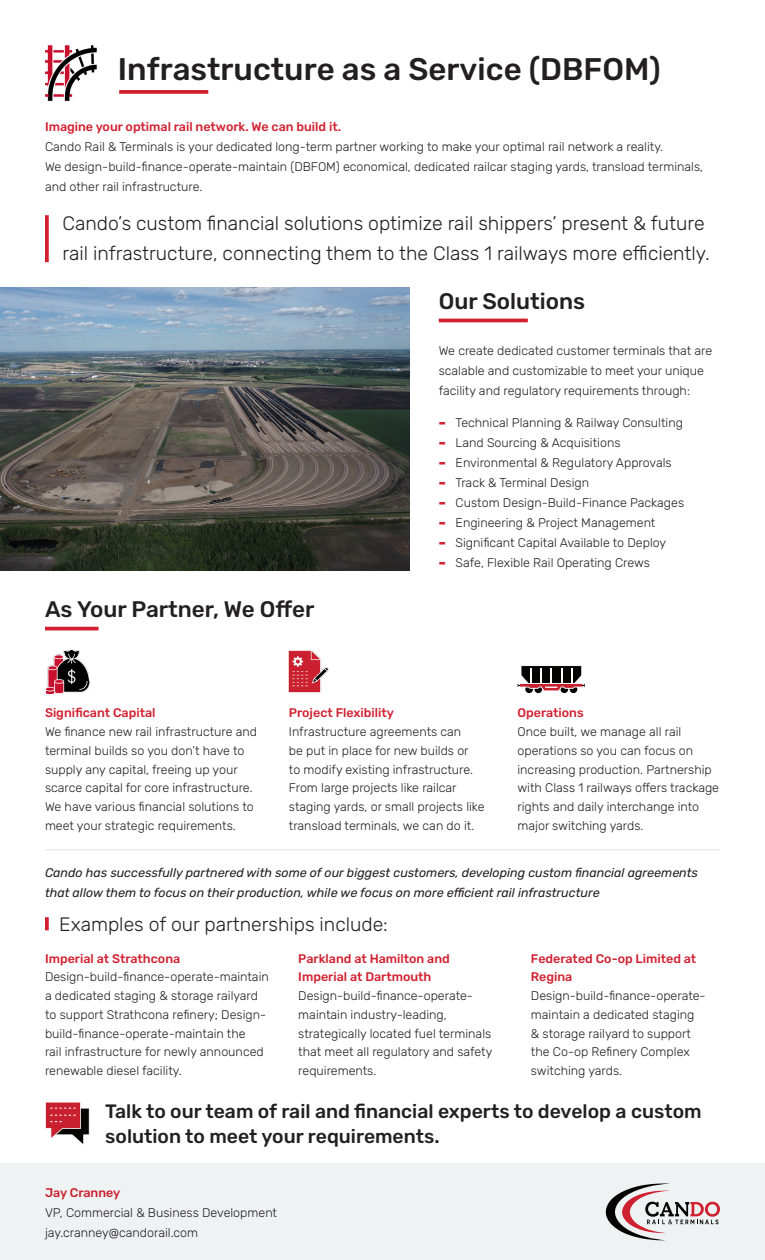
<style>
.page{position:relative;width:765px;height:1260px;background:#fff}
.page>*{position:absolute;margin:0;border:0;box-sizing:border-box;transform-origin:0 0}
.t1{font:500 31.25px "Rubik";color:#231f20}
.t2{font:500 22.5px "Rubik";color:#231f20}
.t3{font:300 19.38px/30px "Rubik";color:#231f20}
.t4{font:500 19.38px/25px "Rubik";color:#231f20}
.t5{font:300 12.5px/18.8px "Rubik";color:#231f20}
.t6{font:italic 12.5px/20px "Rubik";color:#231f20}
.s1{font-weight:500;color:#d22030}
.s2{font-weight:500;color:#c9202e}
</style>
<div class="page">
<img style="left:0;top:288px;width:410px;height:282px">
<svg style="left:119px;top:90px;width:89px;height:4px"></svg>
<hr style="left:439px;top:319px;width:89px;height:3px;background:#d22030">
<hr style="left:45px;top:627px;width:54px;height:3px;background:#d22030">
<svg style="left:45px;top:215px;width:4px;height:47px"></svg>
<img style="left:289px;top:650px;width:39px;height:43px">
<img style="left:45px;top:45px;width:52px;height:56px">
<img style="left:45px;top:650px;width:45px;height:43px">
<svg style="left:45px;top:1103px;width:45px;height:42px"></svg>
<div style="left:0;top:1164px;width:765px;height:96px;background:#eff2f3"></div>
<svg style="left:606px;top:1183px;width:114px;height:57px"></svg>
<div style="left:570px;top:685px;width:7px;height:8px;background:#040503;border-radius:50%"></div>
<svg style="left:517px;top:665px;width:68px;height:26px"></svg>
<svg style="left:45px;top:917px;width:4px;height:13px"></svg>
<hr style="left:45px;top:849px;width:675px;height:1px;background:#040503">
<p class="t1" style="left:118px;top:52px;width:544px">Infrastructure as a Service (DBFOM)</p>
<p class="t5" style="left:45px;top:117px;width:660px;line-height:20px"><span class="s1">Imagine your optimal rail network. We can build it.<br></span>Cando Rail &amp; Terminals is your dedicated long-term partner working to make your optimal rail network a reality.<br>We design-build-finance-operate-maintain (DBFOM) economical, dedicated railcar staging yards, transload terminals, and other rail infrastructure.</p>
<p class="t3" style="left:63px;top:209px;width:649px">Cando’s custom financial solutions optimize rail shippers’ present &amp; future rail infrastructure, connecting them to the Class 1 railways more efficiently.</p>
<p class="t2" style="left:439px;top:289px;width:148px">Our Solutions</p>
<p class="t2" style="left:45px;top:597px;width:271px">As Your Partner, We Offer</p>
<p class="t5" style="left:439px;top:341px;width:275px;line-height:20px">We create dedicated customer terminals that are scalable and customizable to meet your unique facility and regulatory requirements through:</p>
<p class="t5" style="left:456px;top:413px;width:229px">Technical Planning &amp; Railway Consulting</p>
<p class="t5" style="left:456px;top:433px;width:166px">Land Sourcing &amp; Acquisitions</p>
<p class="t5" style="left:456px;top:453px;width:218px">Environmental &amp; Regulatory Approvals</p>
<p class="t5" style="left:456px;top:473px;width:135px">Track &amp; Terminal Design</p>
<p class="t5" style="left:456px;top:493px;width:230px">Custom Design-Build-Finance Packages</p>
<p class="t5" style="left:456px;top:513px;width:201px">Engineering &amp; Project Management</p>
<p class="t5" style="left:456px;top:533px;width:212px">Significant Capital Available to Deploy</p>
<p class="t5" style="left:456px;top:553px;width:196px">Safe, Flexible Rail Operating Crews</p>
<p class="t5" style="left:45px;top:704px;width:214px"><span class="s1">Significant Capital<br></span>We finance new rail infrastructure and terminal builds so you don’t have to supply any capital, freeing up your scarce capital for core infrastructure.<br>We have various financial solutions to meet your strategic requirements.</p>
<p class="t5" style="left:517px;top:704px;width:203px"><span class="s1">Operations<br></span>Once built, we manage all rail operations so you can focus on increasing production. Partnership with Class 1 railways offers trackage rights and daily interchange into major switching yards.</p>
<p class="t5" style="left:289px;top:704px;width:197px"><span class="s1">Project Flexibility<br></span>Infrastructure agreements can<br>be put in place for new builds or<br>to modify existing infrastructure.<br>From large projects like railcar staging yards, or small projects like transload terminals, we can do it.</p>
<p class="t6" style="left:45px;top:863px;width:654px">Cando has successfully partnered with some of our biggest customers, developing custom financial agreements that allow them to focus on their production, while we focus on more efficient rail infrastructure</p>
<p class="t3" style="left:59px;top:909px;width:330px">Examples of our partnerships include:</p>
<p class="t5" style="left:45px;top:949px;width:225px"><span class="s1">Imperial at Strathcona </span>Design-build-finance-operate-maintain a dedicated staging &amp; storage railyard to support Strathcona refinery; Design&shy;build-finance-operate-maintain the<br>rail infrastructure for newly announced renewable diesel facility.</p>
<p class="t5" style="left:298px;top:949px;width:196px"><span class="s1">Parkland at Hamilton and<br>Imperial at Dartmouth<br></span>Design-build-finance-operate&shy;maintain industry-leading, strategically located fuel terminals that meet all regulatory and safety requirements.</p>
<p class="t5" style="left:531px;top:949px;width:176px"><span class="s1">Federated Co-op Limited at<br>Regina<br></span>Design-build-finance-operate&shy;maintain a dedicated staging &amp; storage railyard to support the Co-op Refinery Complex switching yards.</p>
<p class="t4" style="left:105px;top:1100px;width:598px">Talk to our team of rail and financial experts to develop a custom solution to meet your requirements.</p>
<p class="t5" style="left:45px;top:1183px;width:234px;line-height:20px"><span class="s2">Jay Cranney<br></span>VP, Commercial &amp; Business Development jay.cranney@candorail.com</p>
</div>
